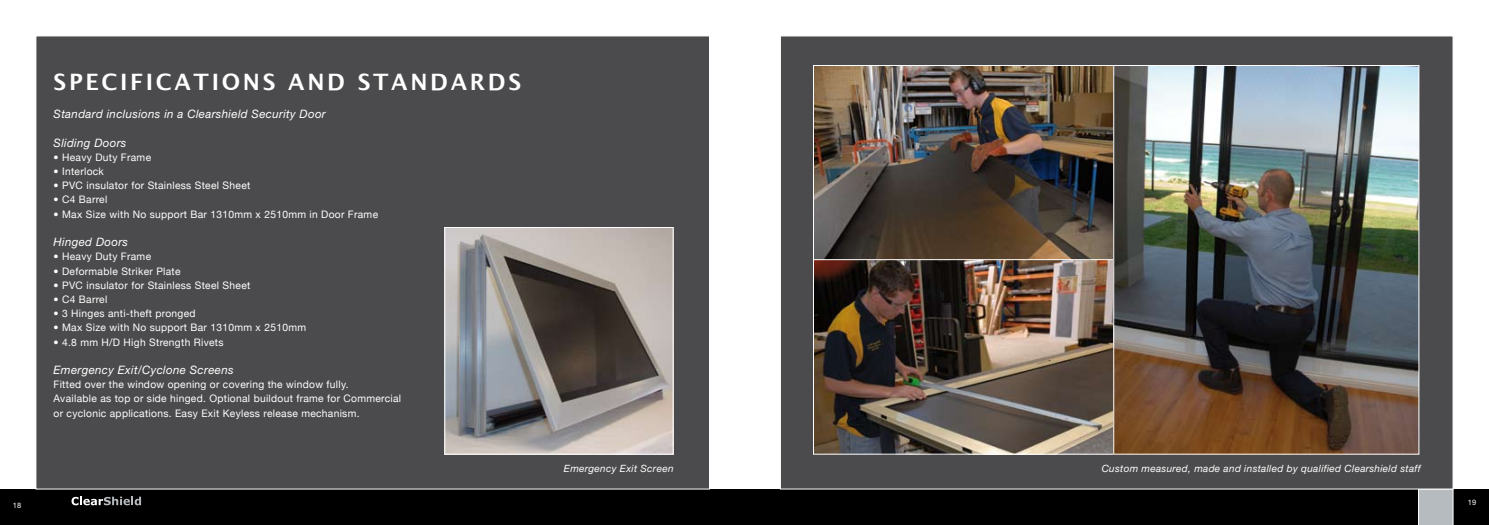
<style>
.page{position:relative;width:1489px;height:525px;background:#fff}
.page>*{position:absolute;margin:0;border:0;box-sizing:border-box;transform-origin:0 0}
.t1{font:700 22.62px "Lucida Grande";letter-spacing:.12em;color:#fff}
.t2{font:italic 11.62px "Helvetica Neue";letter-spacing:.03em;color:#fff}
.t3{font:10.38px/14.2px "Helvetica Neue";letter-spacing:.03em;color:#fff}
.t4{font:italic 10px "Helvetica Neue";letter-spacing:.03em;color:#fff}
.t5{font:7.5px "Helvetica Neue";color:#fff}
</style>
<div class="page">
<div style="left:0;top:489px;width:762px;height:35px;background:#000"></div>
<svg style="left:72px;top:496px;width:69px;height:9px"></svg>
<div style="left:726px;top:489px;width:762px;height:35px;background:#000"></div>
<svg style="left:1417px;top:489px;width:36px;height:35px"></svg>
<div style="left:35px;top:35px;width:675px;height:454px;background:#4b4b4d;border:1px solid #fff"></div>
<img style="left:446px;top:229px;width:225px;height:223px">
<div style="left:444px;top:227px;width:229px;height:227px;border:1px solid #fff"></div>
<div style="left:780px;top:35px;width:673px;height:454px;background:#4b4b4d;border:1px solid #fff"></div>
<img style="left:815px;top:260px;width:297px;height:192px">
<img style="left:815px;top:67px;width:297px;height:191px">
<div style="left:813px;top:65px;width:301px;height:195px;border:1px solid #fff"></div>
<img style="left:1115px;top:67px;width:302px;height:385px">
<div style="left:1113px;top:65px;width:306px;height:389px;border:1px solid #fff"></div>
<h1 class="t1" style="left:54px;top:69px;width:158px">SPECI FICATIONS</h1>
<h1 class="t1" style="left:288px;top:69px;width:38px">AND</h1>
<h1 class="t1" style="left:358px;top:69px;width:130px">STANDARDS</h1>
<p class="t2" style="left:54px;top:107px;width:274px">Standard inclusions in a Clearshield Security Door</p>
<p class="t2" style="left:54px;top:135px;width:74px">Sliding Doors</p>
<p class="t3" style="left:54px;top:150px;width:99px">• Heavy Duty Frame</p>
<p class="t3" style="left:54px;top:164px;width:52px">• Interlock</p>
<p class="t3" style="left:54px;top:178px;width:198px">• PVC insulator for Stainless Steel Sheet</p>
<p class="t3" style="left:54px;top:192px;width:55px">• C4 Barrel</p>
<p class="t3" style="left:54px;top:206px;width:326px">• Max Size with No support Bar 1310mm x 2510mm in Door Frame</p>
<p class="t2" style="left:54px;top:235px;width:76px">Hinged Doors</p>
<p class="t3" style="left:54px;top:249px;width:99px">• Heavy Duty Frame</p>
<p class="t3" style="left:54px;top:263px;width:129px">• Deformable Striker Plate</p>
<p class="t3" style="left:54px;top:277px;width:198px">• PVC insulator for Stainless Steel Sheet</p>
<p class="t3" style="left:54px;top:292px;width:55px">• C4 Barrel</p>
<p class="t3" style="left:54px;top:306px;width:143px">• 3 Hinges anti-theft pronged</p>
<p class="t3" style="left:54px;top:320px;width:254px">• Max Size with No support Bar 1310mm x 2510mm</p>
<p class="t3" style="left:54px;top:334px;width:171px">• 4.8 mm H/D High Strength Rivets</p>
<p class="t2" style="left:54px;top:362px;width:182px">Emergency Exit/Cyclone Screens</p>
<p class="t3" style="left:54px;top:377px;width:349px">Fitted over the window opening or covering the window fully.<br>Available as top or side hinged. Optional buildout frame for Commercial or cyclonic applications. Easy Exit Keyless release mechanism.</p>
<p class="t5" style="left:13px;top:500px;width:10px">18</p>
<p class="t4" style="left:564px;top:462px;width:111px">Emergency Exit Screen</p>
<p class="t4" style="left:1101px;top:462px;width:320px">Custom measured, made and installed by qualified Clearshield staff</p>
<p class="t5" style="left:1467px;top:497px;width:10px">19</p>
</div>
